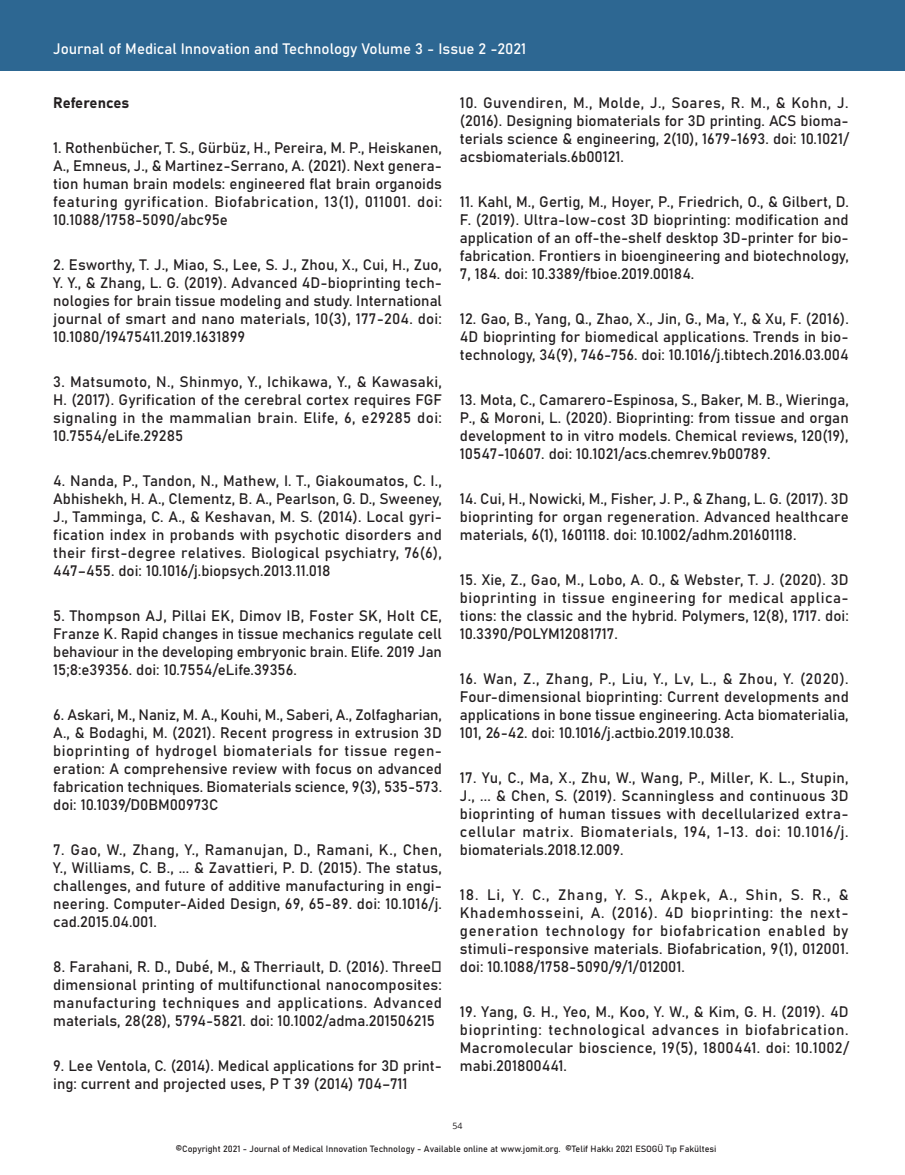
<style>
.page{position:relative;width:905px;height:1175px;background:#fff}
.page>*{position:absolute;margin:0;border:0;box-sizing:border-box;transform-origin:0 0}
.t1{font:15px/18px "Bahnschrift";color:#231f20;text-align:justify}
.t2{font:15px "Bahnschrift";color:#fff}
.t3{font:9px "Bahnschrift";color:#231f20}
.t4{font:8.7px "Open Sans";color:#231f20}
</style>
<div class="page">
<div style="left:0;top:0;width:904px;height:71px;background:#2d6792"></div>
<p class="t2" style="left:53px;top:37px;width:474px">Journal of Medical Innovation and Technology Volume 3 - Issue 2 -2021</p>
<p class="t1" style="left:53px;top:93px;width:78px">References</p>
<p class="t1" style="left:53px;top:138px;width:390px">1. Rothenbücher, T. S., Gürbüz, H., Pereira, M. P., Heiskanen, A., Emneus, J., &amp; Martinez-Serrano, A. (2021). Next genera&shy;tion human brain models: engineered flat brain organoids featuring gyrification. Biofabrication, 13(1), 011001. doi:<br>10.1088/1758-5090/abc95e</p>
<p class="t1" style="left:53px;top:255px;width:390px">2. Esworthy, T. J., Miao, S., Lee, S. J., Zhou, X., Cui, H., Zuo, Y. Y., &amp; Zhang, L. G. (2019). Advanced 4D-bioprinting tech&shy;nologies for brain tissue modeling and study. International journal of smart and nano materials, 10(3), 177-204. doi:<br>10.1080/19475411.2019.1631899</p>
<p class="t1" style="left:53px;top:372px;width:390px">3. Matsumoto, N., Shinmyo, Y., Ichikawa, Y., &amp; Kawasaki, H. (2017). Gyrification of the cerebral cortex requires FGF signaling in the mammalian brain. Elife, 6, e29285 doi:<br>10.7554/eLife.29285</p>
<p class="t1" style="left:53px;top:471px;width:390px">4. Nanda, P., Tandon, N., Mathew, I. T., Giakoumatos, C. I., Abhishekh, H. A., Clementz, B. A., Pearlson, G. D., Sweeney, J., Tamminga, C. A., &amp; Keshavan, M. S. (2014). Local gyri&shy;fication index in probands with psychotic disorders and their first-degree relatives. Biological psychiatry, 76(6), 447–455. doi: 10.1016/j.biopsych.2013.11.018</p>
<p class="t1" style="left:53px;top:606px;width:390px">5. Thompson AJ, Pillai EK, Dimov IB, Foster SK, Holt CE, Franze K. Rapid changes in tissue mechanics regulate cell behaviour in the developing embryonic brain. Elife. 2019 Jan 15;8:e39356. doi: 10.7554/eLife.39356.</p>
<p class="t1" style="left:53px;top:705px;width:390px">6. Askari, M., Naniz, M. A., Kouhi, M., Saberi, A., Zolfagharian, A., &amp; Bodaghi, M. (2021). Recent progress in extrusion 3D bioprinting of hydrogel biomaterials for tissue regen&shy;eration: A comprehensive review with focus on advanced fabrication techniques. Biomaterials science, 9(3), 535-573. doi: 10.1039/D0BM00973C</p>
<p class="t1" style="left:53px;top:840px;width:390px">7. Gao, W., Zhang, Y., Ramanujan, D., Ramani, K., Chen, Y., Williams, C. B., ... &amp; Zavattieri, P. D. (2015). The status, challenges, and future of additive manufacturing in engi&shy;neering. Computer-Aided Design, 69, 65-89. doi: 10.1016/j. cad.2015.04.001.</p>
<p class="t1" style="left:53px;top:957px;width:390px">8. Farahani, R. D., Dubé, M., &amp; Therriault, D. (2016). Three‐ dimensional printing of multifunctional nanocomposites: manufacturing techniques and applications. Advanced materials, 28(28), 5794-5821. doi: 10.1002/adma.201506215</p>
<p class="t1" style="left:53px;top:1056px;width:390px">9. Lee Ventola, C. (2014). Medical applications for 3D print&shy;ing: current and projected uses, P T 39 (2014) 704–711</p>
<p class="t1" style="left:460px;top:93px;width:390px">10. Guvendiren, M., Molde, J., Soares, R. M., &amp; Kohn, J. (2016). Designing biomaterials for 3D printing. ACS bioma&shy;terials science &amp; engineering, 2(10), 1679-1693. doi: 10.1021/ acsbiomaterials.6b00121.</p>
<p class="t1" style="left:460px;top:192px;width:390px">11. Kahl, M., Gertig, M., Hoyer, P., Friedrich, O., &amp; Gilbert, D.<br>F. (2019). Ultra-low-cost 3D bioprinting: modification and application of an off-the-shelf desktop 3D-printer for bio&shy;fabrication. Frontiers in bioengineering and biotechnology, 7, 184. doi: 10.3389/fbioe.2019.00184.</p>
<p class="t1" style="left:460px;top:309px;width:390px">12. Gao, B., Yang, Q., Zhao, X., Jin, G., Ma, Y., &amp; Xu, F. (2016).<br>4D bioprinting for biomedical applications. Trends in bio&shy;technology, 34(9), 746-756. doi: 10.1016/j.tibtech.2016.03.004</p>
<p class="t1" style="left:460px;top:390px;width:390px">13. Mota, C., Camarero-Espinosa, S., Baker, M. B., Wieringa, P., &amp; Moroni, L. (2020). Bioprinting: from tissue and organ development to in vitro models. Chemical reviews, 120(19), 10547-10607. doi: 10.1021/acs.chemrev.9b00789.</p>
<p class="t1" style="left:460px;top:489px;width:390px">14. Cui, H., Nowicki, M., Fisher, J. P., &amp; Zhang, L. G. (2017). 3D bioprinting for organ regeneration. Advanced healthcare materials, 6(1), 1601118. doi: 10.1002/adhm.201601118.</p>
<p class="t1" style="left:460px;top:570px;width:390px">15. Xie, Z., Gao, M., Lobo, A. O., &amp; Webster, T. J. (2020). 3D bioprinting in tissue engineering for medical applica&shy;tions: the classic and the hybrid. Polymers, 12(8), 1717. doi:<br>10.3390/POLYM12081717.</p>
<p class="t1" style="left:460px;top:669px;width:390px">16. Wan, Z., Zhang, P., Liu, Y., Lv, L., &amp; Zhou, Y. (2020).<br>Four-dimensional bioprinting: Current developments and applications in bone tissue engineering. Acta biomaterialia, 101, 26-42. doi: 10.1016/j.actbio.2019.10.038.</p>
<p class="t1" style="left:460px;top:768px;width:390px">17. Yu, C., Ma, X., Zhu, W., Wang, P., Miller, K. L., Stupin, J., ... &amp; Chen, S. (2019). Scanningless and continuous 3D bioprinting of human tissues with decellularized extra&shy;cellular matrix. Biomaterials, 194, 1-13. doi: 10.1016/j. biomaterials.2018.12.009.</p>
<p class="t1" style="left:460px;top:885px;width:390px">18. Li, Y. C., Zhang, Y. S., Akpek, A., Shin, S. R., &amp; Khademhosseini, A. (2016). 4D bioprinting: the next&shy;generation technology for biofabrication enabled by stimuli-responsive materials. Biofabrication, 9(1), 012001. doi: 10.1088/1758-5090/9/1/012001.</p>
<p class="t1" style="left:460px;top:1002px;width:390px">19. Yang, G. H., Yeo, M., Koo, Y. W., &amp; Kim, G. H. (2019). 4D bioprinting: technological advances in biofabrication.<br>Macromolecular bioscience, 19(5), 1800441. doi: 10.1002/ mabi.201800441.</p>
<p class="t4" style="left:452px;top:1120px;width:12px">54</p>
<p class="t3" style="left:176px;top:1142px;width:542px">©Copyright 2021 - Journal of Medical Innovation Technology - Available online at www.jomit.org. ©Telif Hakkı 2021 ESOGÜ Tıp Fakültesi</p>
</div>
